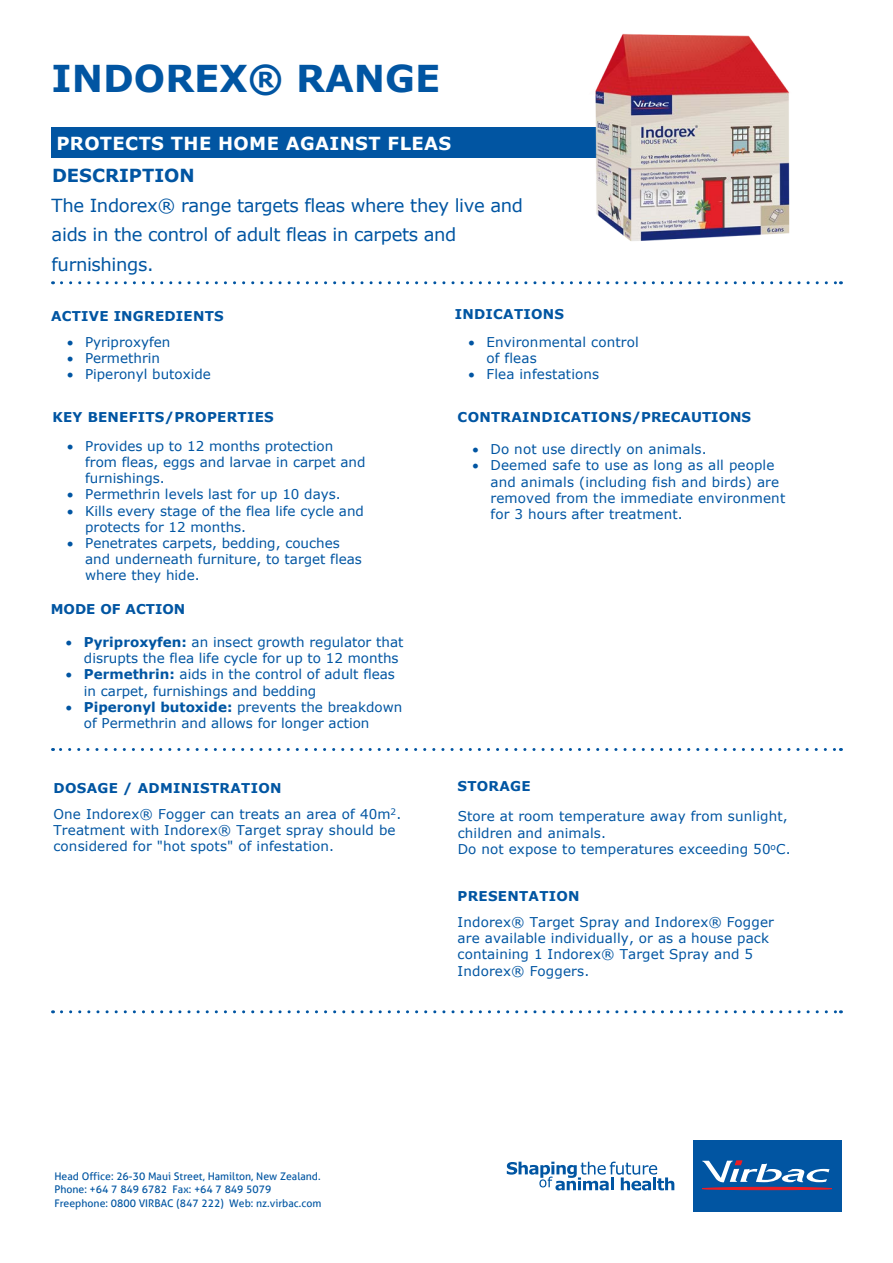
<style>
.page{position:relative;width:893px;height:1263px;background:#fff}
.page>*{position:absolute;margin:0;border:0;box-sizing:border-box;transform-origin:0 0}
.Header{font:700 37.05px "Verdana";color:#0155a2}
.t1{font:18px/29.7px "Verdana";letter-spacing:-.02em;color:#0155a2}
.t2{font:700 18px "Verdana";letter-spacing:.02em;color:#fff}
.t3{font:13.5px/16.2px "Verdana";letter-spacing:.01em;color:#0155a2}
.Body_Headers_-_Ind{font:700 13.5px "Verdana";letter-spacing:.02em;color:#0155a2}
.Body_Headers_-_Ind-2{font:700 13.5px "Verdana";color:#0155a2}
.t4{font:10.5px/13.5px "Aller";color:#0155a2}
.s1{font-weight:700}
</style>
<div class="page">
<svg style="left:60px;top:748px;width:781px;height:3px"></svg>
<svg style="left:61px;top:281px;width:780px;height:3px"></svg>
<svg style="left:61px;top:1010px;width:780px;height:3px"></svg>
<div style="left:51px;top:128px;width:646px;height:30px;background:#0155a2"></div>
<svg style="left:507px;top:1161px;width:167px;height:29px"></svg>
<div style="left:693px;top:1140px;width:148px;height:72px;background:#0155a2"></div>
<div style="left:702px;top:1187px;width:130px;height:3px;border:1px solid #ee1d23;border-radius:50%"></div>
<svg style="left:702px;top:1160px;width:127px;height:23px"></svg>
<img style="left:542px;top:33px;width:248px;height:208px">
<p class="Header" style="left:52px;top:52px;width:390px">INDOREX® RANGE</p>
<p class="t2" style="left:56px;top:131px;width:396px">PROTECTS THE HOME AGAINST FLEAS</p>
<p class="t1" style="left:52px;top:160px;width:473px"><span class="s1">DESCRIPTION<br></span>The Indorex® range targets fleas where they live and aids in the control of adult fleas in carpets and furnishings.</p>
<p class="Body_Headers_-_Ind" style="left:51px;top:306px;width:174px">ACTIVE INGREDIENTS</p>
<p class="t3" style="left:67px;top:334px;width:105px">• Pyriproxyfen</p>
<p class="t3" style="left:67px;top:350px;width:95px">• Permethrin</p>
<p class="t3" style="left:67px;top:366px;width:145px">• Piperonyl butoxide</p>
<p class="Body_Headers_-_Ind" style="left:52px;top:408px;width:223px">KEY BENEFITS/PROPERTIES</p>
<p class="t3" style="left:85px;top:438px;width:282px;text-indent:-18px">• Provides up to 12 months protection from fleas, eggs and larvae in carpet and furnishings.</p>
<p class="t3" style="left:67px;top:486px;width:275px">• Permethrin levels last for up 10 days.</p>
<p class="t3" style="left:85px;top:502px;width:280px;text-indent:-18px">• Kills every stage of the flea life cycle and protects for 12 months.</p>
<p class="t3" style="left:85px;top:535px;width:278px;text-indent:-18px">• Penetrates carpets, bedding, couches and underneath furniture, to target fleas where they hide.</p>
<p class="Body_Headers_-_Ind-2" style="left:51px;top:600px;width:136px">MODE OF ACTION</p>
<p class="t3" style="left:84px;top:634px;width:321px;text-indent:-18px">• <span class="s1">Pyriproxyfen:</span> an insect growth regulator that disrupts the flea life cycle for up to 12 months</p>
<p class="t3" style="left:84px;top:666px;width:313px;text-indent:-18px">• <span class="s1">Permethrin:</span> aids in the control of adult fleas in carpet, furnishings and bedding</p>
<p class="t3" style="left:84px;top:699px;width:320px;text-indent:-18px">• <span class="s1">Piperonyl butoxide:</span> prevents the breakdown of Permethrin and allows for longer action</p>
<p class="t3" style="left:53px;top:774px;width:349px;line-height:26.4px"><span class="s1">DOSAGE / ADMINISTRATION<br></span>One Indorex® Fogger can treats an area of 40m<sup>2</sup>.</p>
<p class="t3" style="left:53px;top:822px;width:344px">Treatment with Indorex® Target spray should be considered for "hot spots" of infestation.</p>
<p class="Body_Headers_-_Ind" style="left:455px;top:305px;width:111px">INDICATIONS</p>
<p class="t3" style="left:486px;top:334px;width:154px;text-indent:-18px">• Environmental control of fleas</p>
<p class="t3" style="left:468px;top:366px;width:132px">• Flea infestations</p>
<p class="Body_Headers_-_Ind" style="left:458px;top:408px;width:295px">CONTRAINDICATIONS/PRECAUTIONS</p>
<p class="t3" style="left:473px;top:441px;width:236px">• Do not use directly on animals.</p>
<p class="t3" style="left:491px;top:457px;width:296px;text-indent:-18px">• Deemed safe to use as long as all people and animals (including fish and birds) are removed from the immediate environment for 3 hours after treatment.</p>
<p class="Body_Headers_-_Ind" style="left:458px;top:777px;width:75px">STORAGE</p>
<p class="t3" style="left:458px;top:808px;width:334px">Store at room temperature away from sunlight, children and animals.<br>Do not expose to temperatures exceeding 50<sup>o</sup>C.</p>
<p class="Body_Headers_-_Ind" style="left:458px;top:887px;width:124px">PRESENTATION</p>
<p class="t3" style="left:458px;top:914px;width:318px">Indorex® Target Spray and Indorex® Fogger are available individually, or as a house pack containing 1 Indorex® Target Spray and 5<br>Indorex® Foggers.</p>
<p class="t4" style="left:54px;top:1169px;width:269px">Head Office: 26-30 Maui Street, Hamilton, New Zealand.<br>Phone: +64 7 849 6782 Fax: +64 7 849 5079<br>Freephone: 0800 VIRBAC (847 222) Web: nz.virbac.com</p>
</div>
